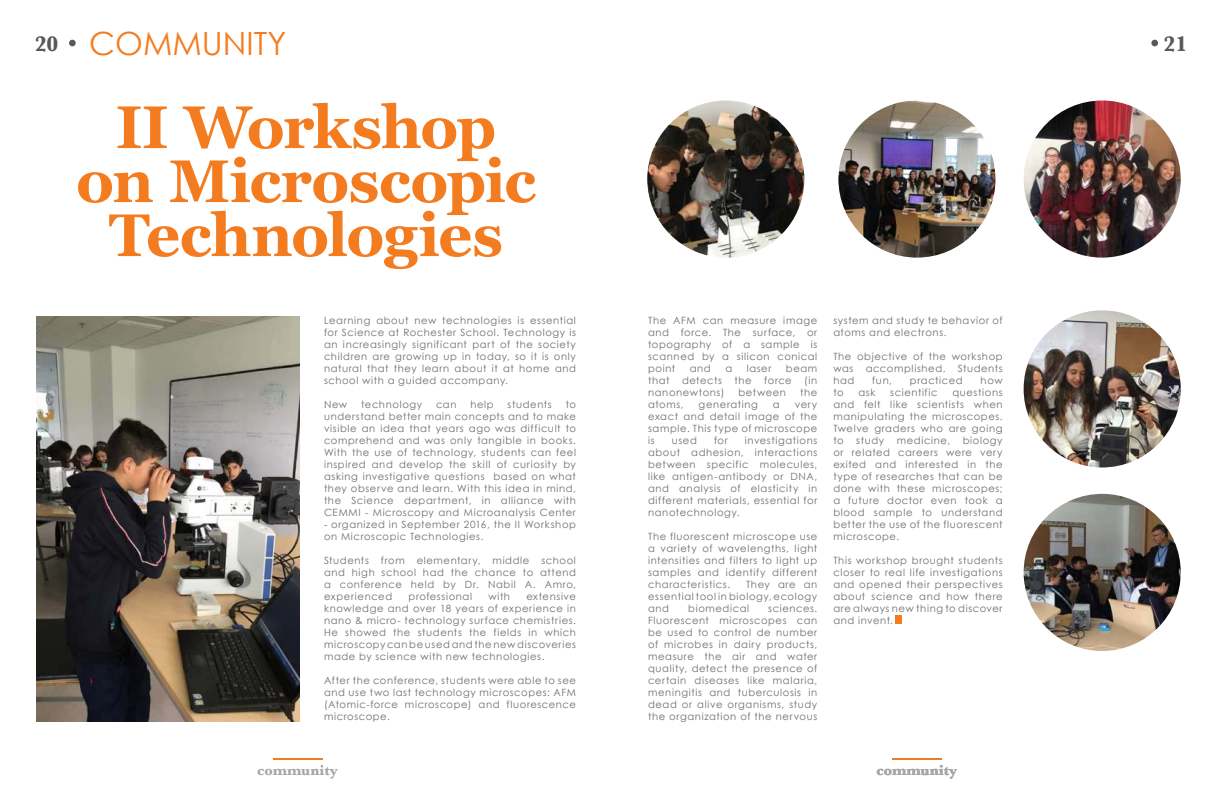
<style>
.page{position:relative;width:1224px;height:792px;background:#fff}
.page>*{position:absolute;margin:0;border:0;box-sizing:border-box;transform-origin:0 0}
.t1{font:700 60px/54px "Georgia";letter-spacing:-.025em;color:#f47c20;text-align:center}
.t2{font:32px "Century Gothic";color:#f47c20}
.t3{font:700 22px "Baskerville";color:#57585b}
.t4{font:700 15px "Baskerville";color:#a4a7a9}
.t5{font:10px/12px "Century Gothic";letter-spacing:.06em;color:#6d6e70;text-align:justify}
.s1{font-family:"Baskerville";font-weight:700;font-size:22px;color:#57585b}
</style>
<div class="page">
<img style="left:36px;top:316px;width:264px;height:405px">
<img style="left:1024px;top:100px;width:157px;height:158px;border-radius:79px">
<img style="left:1024px;top:310px;width:157px;height:157px;border-radius:79px">
<img style="left:1024px;top:494px;width:157px;height:157px;border-radius:79px">
<img style="left:647px;top:100px;width:157px;height:158px;border-radius:79px">
<img style="left:838px;top:100px;width:158px;height:158px;border-radius:79px">
<div style="left:895px;top:615px;width:6px;height:8px;background:#f47c20"></div>
<hr style="left:274px;top:758px;width:49px;height:2px;background:#f47c20">
<div style="left:69px;top:40px;width:7px;height:6px;background:#57585b;border-radius:50%"></div>
<hr style="left:892px;top:758px;width:49px;height:2px;background:#f47c20">
<div style="left:1151px;top:40px;width:7px;height:6px;background:#57585b;border-radius:50%"></div>
<h2 class="t2" style="left:35px;top:30px;width:253px"><span class="s1">20</span> COMMUNITY</h2>
<h1 class="t1" style="left:76px;top:105px;width:462px">II Workshop on Microscopic<br>Technologies</h1>
<p class="t5" style="left:324px;top:315px;width:254px">Learning about new technologies is essential for Science at Rochester School. Technology is an increasingly significant part of the society children are growing up in today, so it is only natural that they learn about it at home and school with a guided accompany.</p>
<p class="t5" style="left:324px;top:399px;width:25px">New</p>
<p class="t5" style="left:361px;top:399px;width:63px">technology</p>
<p class="t5" style="left:436px;top:399px;width:22px">can</p>
<p class="t5" style="left:470px;top:399px;width:25px">help</p>
<p class="t5" style="left:508px;top:399px;width:46px">students</p>
<p class="t5" style="left:324px;top:399px;width:254px;text-indent:242px">to understand better main concepts and to make visible an idea that years ago was difficult to comprehend and was only tangible in books.<br>With the use of technology, students can feel inspired and develop the skill of curiosity by asking investigative questions based on what they observe and learn. With this idea in mind, the Science department, in alliance with CEMMI - Microscopy and Microanalysis Center</p>
<p class="t5" style="left:324px;top:519px;width:254px">- organized in September 2016, the II Workshop on Microscopic Technologies.</p>
<p class="t5" style="left:324px;top:555px;width:253px">Students from elementary, middle school and high school had the chance to attend a conference held by Dr. Nabil A. Amro, experienced</p>
<p class="t5" style="left:324px;top:591px;width:254px;text-indent:202px">extensive knowledge and over 18 years of experience in nano &amp; micro- technology surface chemistries.<br>He showed the students the fields in which microscopy can be used and the new discoveries made by science with new technologies.</p>
<p class="t5" style="left:324px;top:675px;width:254px">After the conference, students were able to see and use two last technology microscopes: AFM (Atomic-force microscope) and fluorescence microscope.</p>
<p class="t5" style="left:408px;top:591px;width:65px">professional</p>
<p class="t5" style="left:488px;top:591px;width:23px">with</p>
<h3 class="t4" style="left:257px;top:765px;width:82px">community</h3>
<p class="t5" style="left:648px;top:315px;width:171px">The AFM can measure image and force. The surface, or topography of a sample is scanned by a silicon conical point</p>
<p class="t5" style="left:690px;top:363px;width:23px">and</p>
<p class="t5" style="left:725px;top:363px;width:8px">a</p>
<p class="t5" style="left:747px;top:363px;width:26px">laser</p>
<p class="t5" style="left:786px;top:363px;width:33px">beam</p>
<p class="t5" style="left:648px;top:375px;width:23px">that</p>
<p class="t5" style="left:682px;top:375px;width:42px">detects</p>
<p class="t5" style="left:735px;top:375px;width:19px">the</p>
<p class="t5" style="left:764px;top:375px;width:29px">force</p>
<p class="t5" style="left:804px;top:375px;width:15px">(in</p>
<p class="t5" style="left:648px;top:387px;width:78px">nanonewtons)</p>
<p class="t5" style="left:739px;top:387px;width:49px">between</p>
<p class="t5" style="left:800px;top:387px;width:19px">the</p>
<p class="t5" style="left:648px;top:399px;width:37px">atoms,</p>
<p class="t5" style="left:699px;top:399px;width:61px">generating</p>
<p class="t5" style="left:773px;top:399px;width:8px">a</p>
<p class="t5" style="left:648px;top:399px;width:171px;text-indent:147px">very exact and detail image of the sample. This type of microscope is</p>
<p class="t5" style="left:648px;top:435px;width:171px;text-indent:97px">investigations about adhesion, interactions between specific molecules, like antigen-antibody or DNA, and analysis of elasticity in different materials, essential for nanotechnology.</p>
<p class="t5" style="left:648px;top:531px;width:171px">The fluorescent microscope use a variety of wavelengths, light intensities and filters to light up samples and identify different characteristics.</p>
<p class="t5" style="left:672px;top:435px;width:27px">used</p>
<p class="t5" style="left:714px;top:435px;width:15px">for</p>
<p class="t5" style="left:648px;top:578px;width:171px;text-indent:98px">They are an essential tool in biology, ecology and</p>
<p class="t5" style="left:648px;top:602px;width:171px;text-indent:120px">sciences.<br>Fluorescent microscopes can be used to control de number of microbes in dairy products, measure the air and water quality, detect the presence of certain diseases like malaria, meningitis and tuberculosis in dead or alive organisms, study the organization of the nervous</p>
<p class="t5" style="left:688px;top:602px;width:62px">biomedical</p>
<p class="t5" style="left:833px;top:315px;width:171px">system and study te behavior of atoms and electrons.</p>
<p class="t5" style="left:833px;top:351px;width:171px">The objective of the workshop was accomplished. Students had</p>
<p class="t5" style="left:872px;top:375px;width:21px">fun,</p>
<p class="t5" style="left:910px;top:375px;width:54px">practiced</p>
<p class="t5" style="left:981px;top:375px;width:24px">how</p>
<p class="t5" style="left:833px;top:387px;width:171px;text-indent:119px">questions and felt like scientists when manipulating the microscopes.<br>Twelve graders who are going to</p>
<p class="t5" style="left:833px;top:387px;width:12px">to</p>
<p class="t5" style="left:858px;top:387px;width:19px">ask</p>
<p class="t5" style="left:890px;top:387px;width:49px">scientific</p>
<p class="t5" style="left:833px;top:435px;width:171px;text-indent:129px">biology or related careers were very exited and interested in the type of researches that can be done with these microscopes; a future doctor even took a blood sample to understand better the use of the fluorescent microscope.</p>
<p class="t5" style="left:833px;top:555px;width:171px">This workshop brought students closer to real life investigations and opened their perspectives about science and how there are always new thing to discover and invent.</p>
<p class="t5" style="left:856px;top:435px;width:30px">study</p>
<p class="t5" style="left:897px;top:435px;width:55px">medicine,</p>
<h3 class="t4" style="left:876px;top:765px;width:82px">community</h3>
<h3 class="t3" style="left:1164px;top:36px;width:25px">21</h3>
</div>
